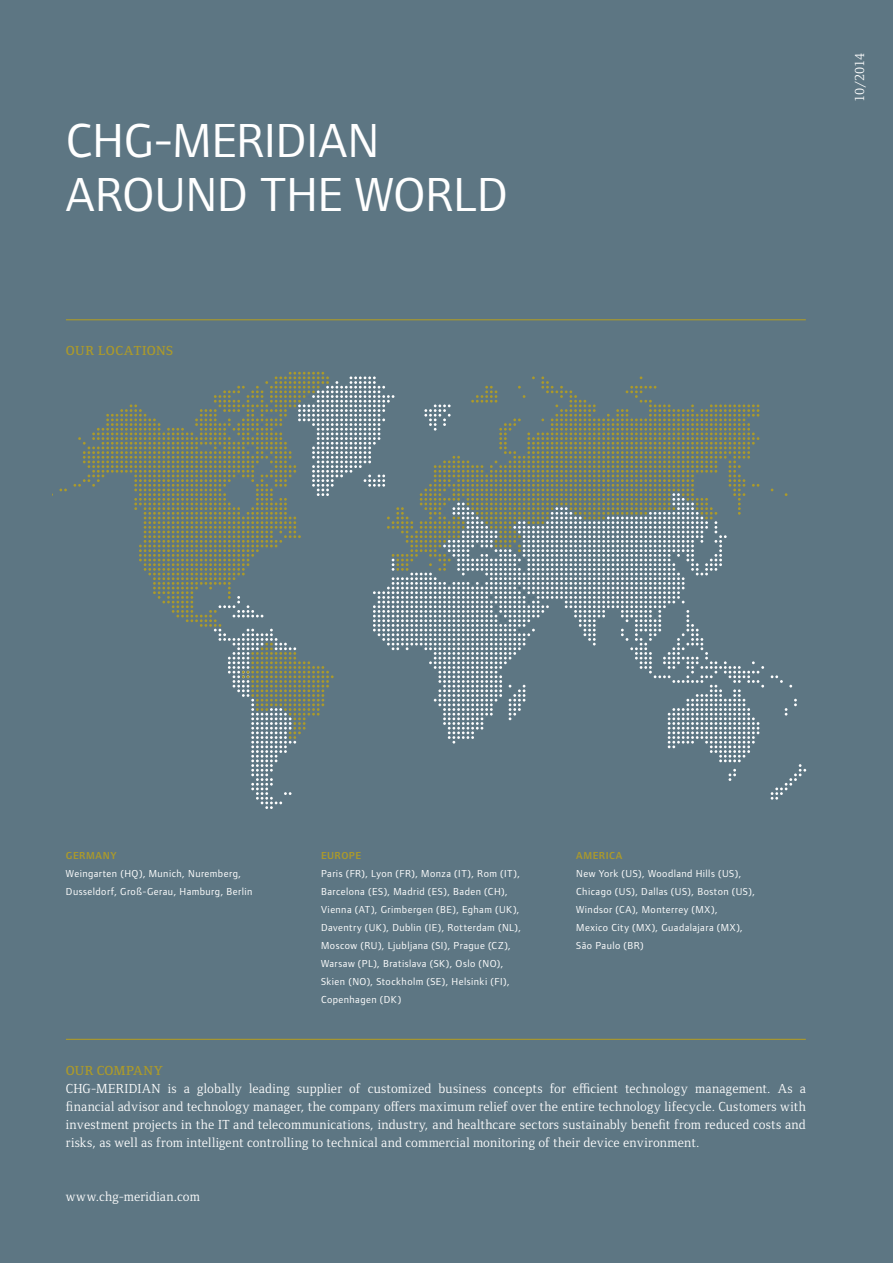
<style>
.page{position:relative;width:893px;height:1263px;background:#5d7683}
.page>*{position:absolute;margin:0;border:0;box-sizing:border-box;transform-origin:0 0}
.t1{font:49.5px/54px "Foundry Form Sans OT2";letter-spacing:-.01em;color:#fff}
.t2{font:13.5px/18px "Foundry Form Serif";letter-spacing:.015em;color:#fff;text-align:justify}
.t3{font:600 13.5px "Foundry Form Serif";letter-spacing:.03em;color:#ac9a2a}
.t4{font:10.5px/18px "Foundry Form Sans OT2";letter-spacing:.045em;color:#fff}
.t5{font:600 10.5px "Foundry Form Sans OT2";letter-spacing:.045em;color:#ac9a2a}
</style>
<div class="page">
<svg style="left:771px;top:764px;width:35px;height:36px"></svg>
<svg style="left:785px;top:708px;width:2px;height:7px"></svg>
<svg style="left:794px;top:699px;width:3px;height:7px"></svg>
<svg style="left:771px;top:675px;width:12px;height:8px"></svg>
<svg style="left:59px;top:489px;width:8px;height:2px"></svg>
<svg style="left:73px;top:372px;width:691px;height:437px"></svg>
<hr style="left:66px;top:319px;width:740px;height:1px;background:#ac9a2a">
<hr style="left:66px;top:1039px;width:740px;height:1px;background:#ac9a2a">
<h1 class="t1" style="left:66px;top:111px;width:443px">CHG-MERIDIAN<br>AROUND THE WORLD</h1>
<p class="t3" style="left:66px;top:341px;width:109px">OUR LOCATIONS</p>
<p class="t2" style="left:850px;top:102px;width:51px;rotate:-90deg">10/2014</p>
<p class="t5" style="left:66px;top:848px;width:52px">GERMANY</p>
<p class="t4" style="left:66px;top:864px;width:188px">Weingarten (HQ), Munich, Nuremberg,<br>Dusseldorf, Groß-Gerau, Hamburg, Berlin</p>
<p class="t5" style="left:321px;top:848px;width:42px">EUROPE</p>
<p class="t4" style="left:321px;top:864px;width:202px">Paris (FR), Lyon (FR), Monza (IT), Rom (IT), Barcelona (ES), Madrid (ES), Baden (CH), Vienna (AT), Grimbergen (BE), Egham (UK), Daventry (UK), Dublin (IE), Rotterdam (NL), Moscow (RU), Ljubljana (SI), Prague (CZ), Warsaw (PL), Bratislava (SK), Oslo (NO), Skien (NO), Stockholm (SE), Helsinki (FI), Copenhagen (DK)</p>
<p class="t5" style="left:576px;top:848px;width:48px">AMERICA</p>
<p class="t4" style="left:576px;top:864px;width:180px">New York (US), Woodland Hills (US),<br>Chicago (US), Dallas (US), Boston (US),<br>Windsor (CA), Monterrey (MX),<br>Mexico City (MX), Guadalajara (MX),<br>São Paulo (BR)</p>
<p class="t3" style="left:66px;top:1061px;width:98px">OUR COMPANY</p>
<p class="t2" style="left:66px;top:1079px;width:741px">CHG-MERIDIAN is a globally leading supplier of customized business concepts for efficient technology management. As a financial advisor and technology manager, the company offers maximum relief over the entire technology lifecycle. Customers with investment projects in the IT and telecommunications, industry, and healthcare sectors sustainably benefit from reduced costs and risks, as well as from intelligent controlling to technical and commercial monitoring of their device environment.</p>
<p class="t2" style="left:66px;top:1187px;width:135px">www.chg-meridian.com</p>
</div>
